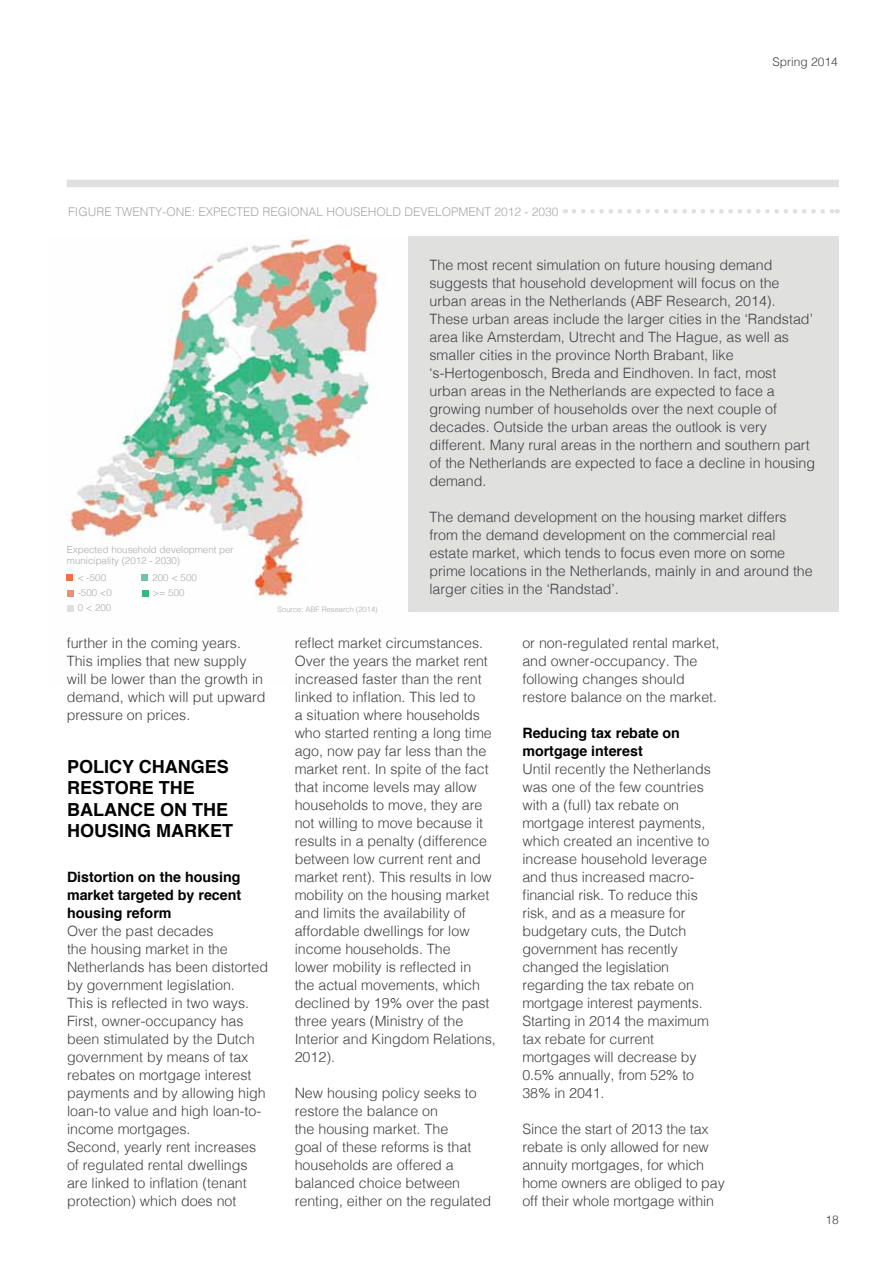
<style>
.page{position:relative;width:893px;height:1263px;background:#fff}
.page>*{position:absolute;margin:0;border:0;box-sizing:border-box;transform-origin:0 0}
.t1{font:700 18px/21.6px "Helvetica";color:#000}
.t2{font:300 14.25px/18px "Helvetica";color:#414042}
.t3{font:700 14.25px/18px "Helvetica";color:#000;text-align:justify}
.t4{font:300 12px "Helvetica";color:#a6a8ab}
.t5{font:300 12px "Helvetica";color:#414042}
.t6{font:300 9.75px/15px "Helvetica";color:#a8aaab}
.t7{font:300 7.5px "Helvetica";color:#a7a9ac}
</style>
<div class="page">
<div style="left:67px;top:180px;width:772px;height:7px;background:#e0e0df"></div>
<img style="left:66px;top:236px;width:343px;height:376px">
<div style="left:409px;top:236px;width:430px;height:376px;background:#e0e0df"></div>
<svg style="left:574px;top:209px;width:264px;height:4px"></svg>
<svg style="left:67px;top:575px;width:6px;height:6px"></svg>
<svg style="left:67px;top:590px;width:6px;height:6px"></svg>
<svg style="left:67px;top:605px;width:6px;height:6px"></svg>
<svg style="left:142px;top:575px;width:6px;height:6px"></svg>
<svg style="left:142px;top:590px;width:6px;height:6px"></svg>
<p class="t4" style="left:68px;top:202px;width:492px">FIGURE TWENTY-ONE: EXPECTED REGIONAL HOUSEHOLD DEVELOPMENT 2012 - 2030</p>
<p class="t5" style="left:772px;top:51px;width:67px">Spring 2014</p>
<p class="t6" style="left:67px;top:543px;width:168px;line-height:11.7px">Expected household development per municipality (2012 - 2030)</p>
<p class="t6" style="left:77px;top:570px;width:36px">&lt; -500 -500 &lt;0<br>0 &lt; 200</p>
<p class="t6" style="left:152px;top:570px;width:46px">200 &lt; 500 &gt;= 500</p>
<p class="t2" style="left:67px;top:633px;width:200px">further in the coming years.<br>This implies that new supply will be lower than the growth in demand, which will put upward pressure on prices.</p>
<p class="t1" style="left:67px;top:756px;width:167px">POLICY CHANGES<br>RESTORE THE<br>BALANCE ON THE<br>HOUSING MARKET</p>
<p class="t3" style="left:67px;top:868px;width:176px">Distortion on the housing market targeted by recent housing reform</p>
<p class="t2" style="left:67px;top:921px;width:203px">Over the past decades<br>the housing market in the<br>Netherlands has been distorted by government legislation.<br>This is reflected in two ways.<br>First, owner-occupancy has been stimulated by the Dutch government by means of tax rebates on mortgage interest payments and by allowing high loan-to value and high loan-to&shy;income mortgages.<br>Second, yearly rent increases of regulated rental dwellings are linked to inflation (tenant protection) which does not</p>
<p class="t7" style="left:278px;top:603px;width:102px">Source: ABF Research (2014)</p>
<p class="t2" style="left:429px;top:255px;width:387px">The most recent simulation on future housing demand suggests that household development will focus on the urban areas in the Netherlands (ABF Research, 2014).<br>These urban areas include the larger cities in the ‘Randstad’ area like Amsterdam, Utrecht and The Hague, as well as smaller cities in the province North Brabant, like ‘s-Hertogenbosch, Breda and Eindhoven. In fact, most urban areas in the Netherlands are expected to face a growing number of households over the next couple of decades. Outside the urban areas the outlook is very different. Many rural areas in the northern and southern part of the Netherlands are expected to face a decline in housing demand.</p>
<p class="t2" style="left:429px;top:507px;width:385px">The demand development on the housing market differs from the demand development on the commercial real estate market, which tends to focus even more on some prime locations in the Netherlands, mainly in and around the larger cities in the ‘Randstad’.</p>
<p class="t2" style="left:295px;top:633px;width:203px">reflect market circumstances.<br>Over the years the market rent increased faster than the rent linked to inflation. This led to<br>a situation where households who started renting a long time ago, now pay far less than the market rent. In spite of the fact that income levels may allow households to move, they are not willing to move because it results in a penalty (difference between low current rent and market rent). This results in low mobility on the housing market and limits the availability of affordable dwellings for low income households. The<br>lower mobility is reflected in<br>the actual movements, which declined by 19% over the past three years (Ministry of the<br>Interior and Kingdom Relations,<br>2012).</p>
<p class="t2" style="left:295px;top:1083px;width:198px">New housing policy seeks to restore the balance on<br>the housing market. The<br>goal of these reforms is that households are offered a balanced choice between renting, either on the regulated</p>
<p class="t2" style="left:522px;top:633px;width:199px">or non-regulated rental market, and owner-occupancy. The following changes should restore balance on the market.</p>
<p class="t3" style="left:522px;top:724px;width:159px">Reducing tax rebate on mortgage interest</p>
<p class="t2" style="left:522px;top:759px;width:190px">Until recently the Netherlands was one of the few countries with a (full) tax rebate on mortgage interest payments, which created an incentive to increase household leverage and thus increased macro&shy;financial risk. To reduce this risk, and as a measure for budgetary cuts, the Dutch government has recently changed the legislation regarding the tax rebate on mortgage interest payments.<br>Starting in 2014 the maximum tax rebate for current mortgages will decrease by<br>0.5% annually, from 52% to<br>38% in 2041.</p>
<p class="t2" style="left:522px;top:1119px;width:204px">Since the start of 2013 the tax rebate is only allowed for new annuity mortgages, for which home owners are obliged to pay off their whole mortgage within</p>
<p class="t5" style="left:826px;top:1210px;width:15px">18</p>
</div>
